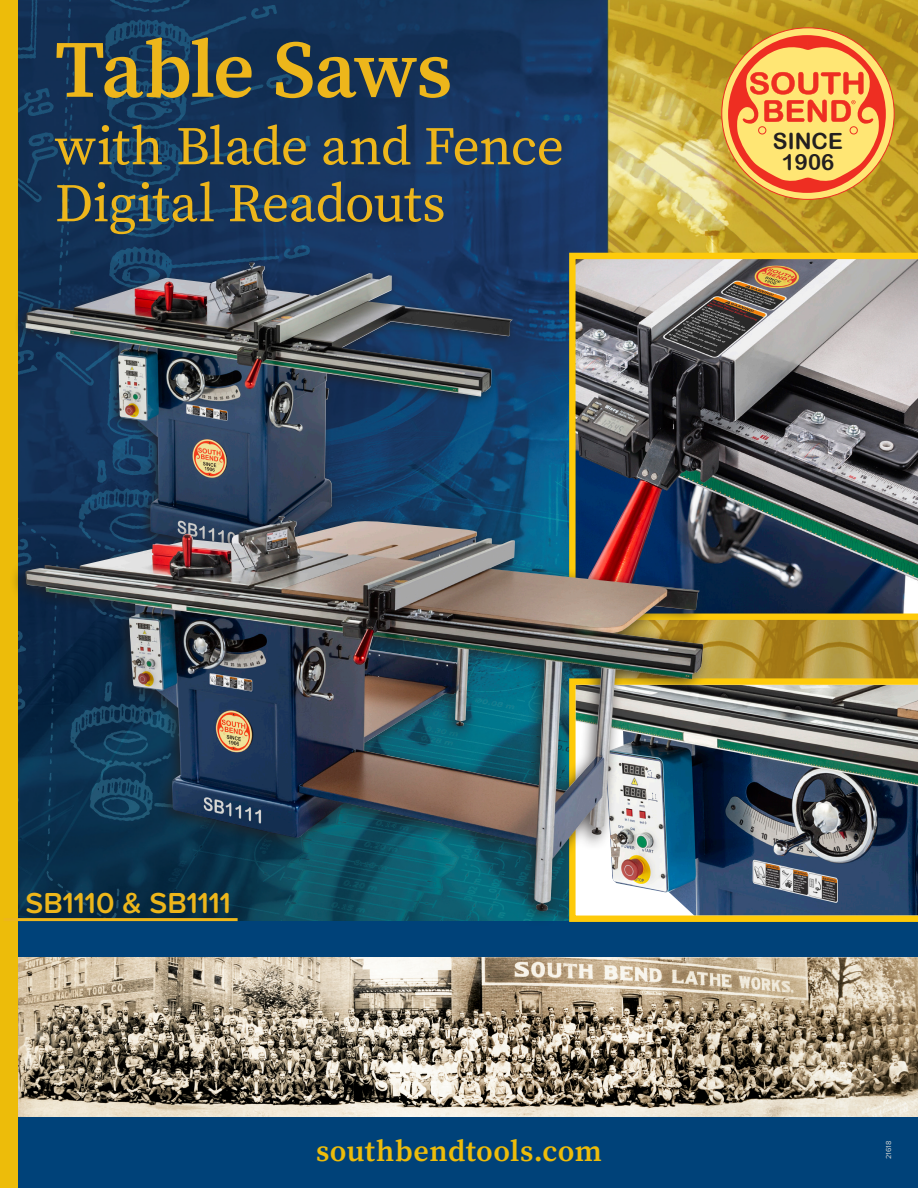
<style>
.page{position:relative;width:918px;height:1188px;background:#fff}
.page>*{position:absolute;margin:0;border:0;box-sizing:border-box;transform-origin:0 0}
.t1{font:600 81px "Source Serif Pro";letter-spacing:-.025em;color:#edb61b}
.t2{font:54px "Source Serif Pro";letter-spacing:-.015em;color:#edb61b}
.t3{font:600 30px "Source Serif Pro";letter-spacing:.01em;color:#edbc0a}
.t4{font:600 30px "Proxima Soft";letter-spacing:-.01em;color:#edb61b}
.t5{font:22.2px/20.9px "Arial Rounded MT Bold";letter-spacing:-.01em;color:#231f20;text-align:center}
.t6{font:7.5px "Proxima Soft";color:#d4d6d3}
</style>
<div class="page">
<svg style="left:18px;top:0;width:589px;height:507px;fill:#14345c"></svg>
<div style="left:0;top:921px;width:918px;height:267px;background:#004279"></div>
<svg style="left:607px;top:0;width:311px;height:250px"></svg>
<svg style="left:712px;top:623px;width:206px;height:52px"></svg>
<img style="left:18px;top:958px;width:900px;height:159px">
<div style="left:0;top:0;width:18px;height:1188px;background:#edbc0a"></div>
<hr style="left:4px;top:918px;width:234px;height:3px;background:#edb61b">
<img style="left:712px;top:675px;width:206px;height:247px">
<svg style="left:566px;top:250px;width:352px;height:373px"></svg>
<div style="left:722px;top:28px;width:172px;height:171px;background:#ffe674;border-radius:50%"></div>
<svg style="left:728px;top:35px;width:158px;height:158px"></svg>
<div style="left:15px;top:256px;width:503px;height:313px;background:#231f20;opacity:.75"></div>
<img style="left:26px;top:262px;width:487px;height:245px">
<div style="left:9px;top:507px;width:703px;height:420px;background:#231f20;opacity:.75"></div>
<img style="left:26px;top:516px;width:678px;height:396px">
<p class="t1" style="left:55px;top:15px;width:399px">Table Saws</p>
<p class="t2" style="left:55px;top:110px;width:511px">with Blade and Fence</p>
<p class="t2" style="left:55px;top:167px;width:392px">Digital Readouts</p>
<p class="t5" style="left:773px;top:130px;width:72px">SINCE<br>1906</p>
<p class="t4" style="left:25px;top:880px;width:207px">SB1110 &amp; SB1111</p>
<p class="t3" style="left:316px;top:1131px;width:287px">southbendtools.com</p>
<p class="t6" style="left:883px;top:1159px;width:20px;rotate:-90deg">21618</p>
</div>
